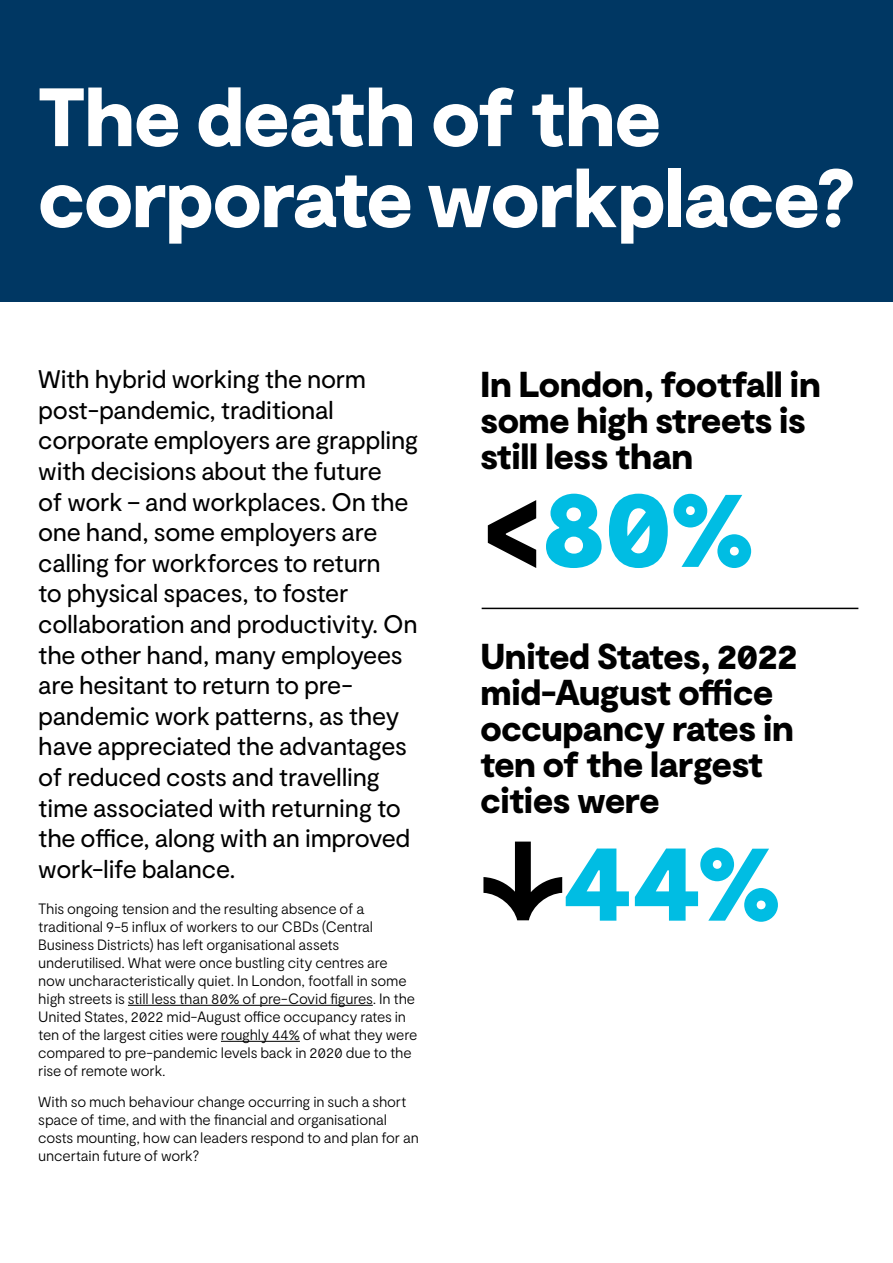
<style>
.page{position:relative;width:893px;height:1263px;background:#fff}
.page>*{position:absolute;margin:0;border:0;box-sizing:border-box;transform-origin:0 0}
.t1{font:112.5px "GHD Moderat Black";color:#00bde3}
.t2{font:82.5px/81px "GHD Moderat Black";letter-spacing:-.01em;color:#fff}
.t3{font:36px/36px "GHD Moderat Black";letter-spacing:-.01em;color:#000}
.t4{font:25.5px/30.6px "GHD Moderat Regular";letter-spacing:-.01em;color:#000}
.t5{font:15px/18px "GHD Moderat Light";letter-spacing:-.015em;color:#000}
.s1{color:#000}
</style>
<div class="page">
<hr style="left:128px;top:1005px;width:245px;height:1px;background:#000">
<hr style="left:221px;top:1041px;width:79px;height:1px;background:#000">
<hr style="left:482px;top:608px;width:376px;height:1px;background:#000">
<div style="left:0;top:0;width:893px;height:302px;background:#003763"></div>
<h2 class="t2" style="left:38px;top:39px;width:622px">The death<br>of the corporate workplace?</h2>
<h2 class="t2" style="left:38px;top:81px;width:818px">The death of the corporate workplace?</h2>
<p class="t4" style="left:38px;top:364px;width:382px">With hybrid working the norm post-pandemic, traditional corporate employers are grappling with decisions about the future<br>of work – and workplaces. On the one hand, some employers are calling for workforces to return<br>to physical spaces, to foster collaboration and productivity. On the other hand, many employees are hesitant to return to pre&shy;pandemic work patterns, as they have appreciated the advantages of reduced costs and travelling time associated with returning to the office, along with an improved work-life balance.</p>
<p class="t5" style="left:38px;top:900px;width:381px">This ongoing tension and the resulting absence of a traditional 9-5 influx of workers to our CBDs (Central Business Districts) has left organisational assets underutilised. What were once bustling city centres are now uncharacteristically quiet. In London, footfall in some high streets is still less than 80% of pre-Covid figures. In the United States, 2022 mid-August office occupancy rates in ten of the largest cities were roughly 44% of what they were compared to pre-pandemic levels back in 2020 due to the rise of remote work.</p>
<p class="t5" style="left:38px;top:1092px;width:382px">With so much behaviour change occurring in such a short space of time, and with the financial and organisational costs mounting, how can leaders respond to and plan for an uncertain future of work?</p>
<h3 class="t3" style="left:480px;top:368px;width:342px">In London, footfall in some high streets is still less than</h3>
<h1 class="t1" style="left:480px;top:457px;width:276px"><span class="s1">&lt;</span>80%</h1>
<h3 class="t3" style="left:480px;top:640px;width:318px">United States, 2022 mid-August office occupancy rates in ten of the largest cities were</h3>
<h1 class="t1" style="left:482px;top:811px;width:301px"><span class="s1">↓</span>44%</h1>
</div>
